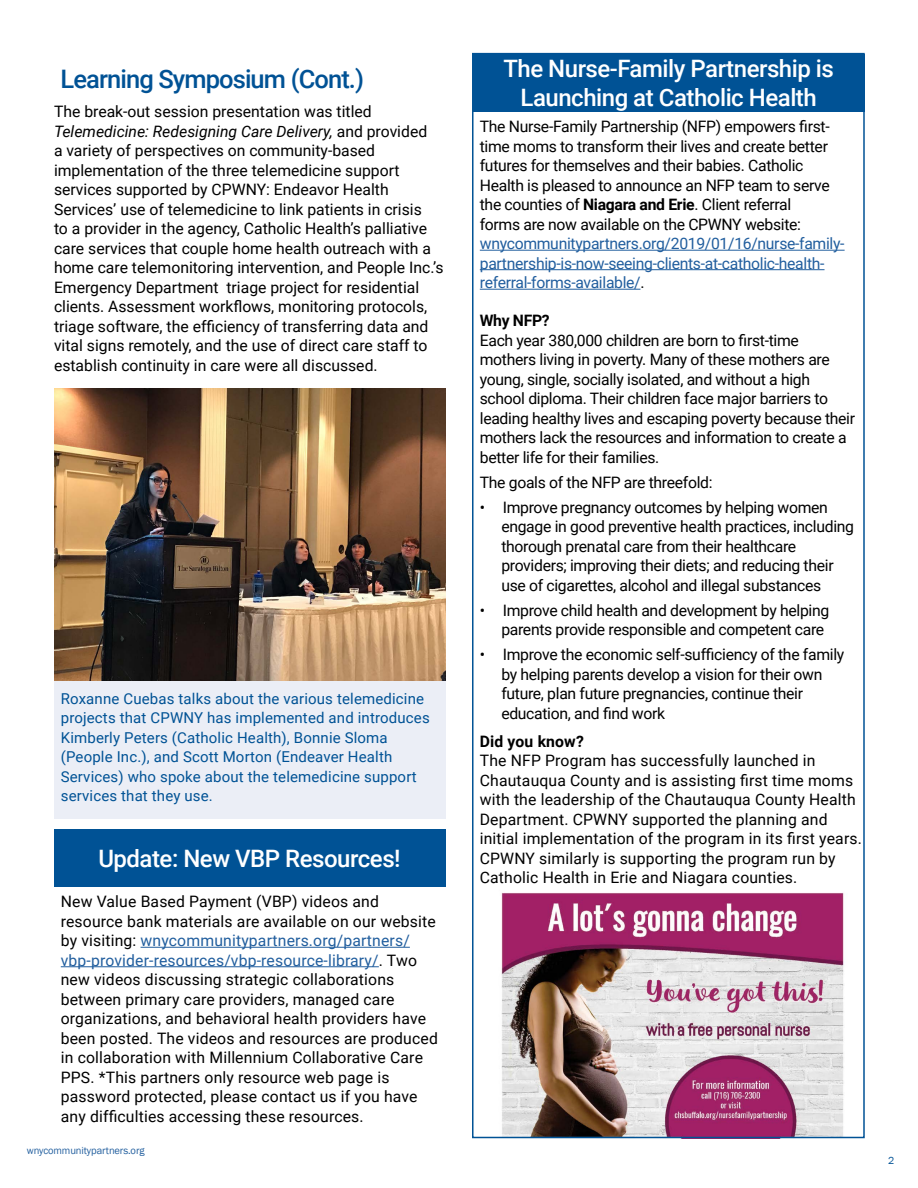
<style>
.page{position:relative;width:918px;height:1188px;background:#fff}
.page>*{position:absolute;margin:0;border:0;box-sizing:border-box;transform-origin:0 0}
.t1{font:500 25.5px "Roboto";letter-spacing:-.035em;color:#005295}
.t2{font:500 24px/28.5px "Roboto";letter-spacing:-.02em;color:#fff;text-align:center}
.t3{font:15.75px/19.5px "Roboto";color:#000}
.t4{font:15.75px/19.5px "Roboto";letter-spacing:-.02em;color:#000}
.t5{font:15.75px/19.5px "Roboto";letter-spacing:-.02em;color:#215e9e}
.t6{font:700 15.75px "Roboto";letter-spacing:.01em;color:#000}
.t7{font:15px/19.5px "Roboto";letter-spacing:.01em;color:#005295}
.t8{font:10.5px "Franklin Gothic";letter-spacing:-.01em;color:#215e9e}
.t9{font:10.5px "Franklin Gothic";color:#005295}
.s1{font-style:italic}
.s2{color:#215e9e}
.s3{font-weight:700}
.s4{color:#000}
</style>
<div class="page">
<hr style="left:480px;top:250px;width:365px;height:1px;background:#215e9e">
<hr style="left:480px;top:269px;width:345px;height:1px;background:#215e9e">
<hr style="left:480px;top:289px;width:160px;height:1px;background:#215e9e">
<div style="left:473px;top:54px;width:392px;height:58px;background:#005295"></div>
<img style="left:54px;top:388px;width:391px;height:294px">
<img style="left:501px;top:892px;width:343px;height:243px">
<div style="left:54px;top:682px;width:391px;height:137px;background:#ebeef6"></div>
<div style="left:472px;top:53px;width:393px;height:1085px;border:2px solid #005295"></div>
<div style="left:54px;top:829px;width:391px;height:58px;background:#005295"></div>
<hr style="left:141px;top:947px;width:269px;height:1px;background:#215e9e">
<hr style="left:61px;top:966px;width:318px;height:1px;background:#215e9e">
<h1 class="t1" style="left:60px;top:61px;width:305px">Learning Symposium (Cont.)</h1>
<p class="t3" style="left:54px;top:101px;width:391px">The break-out session presentation was titled <span class="s1">Telemedicine: Redesigning Care Delivery,</span> and provided<br>a variety of perspectives on community-based implementation of the three telemedicine support services supported by CPWNY: Endeavor Health Services’ use of telemedicine to link patients in crisis<br>to a provider in the agency, Catholic Health’s palliative care services that couple home health outreach with a home care telemonitoring intervention, and People Inc.’s Emergency Department triage project for residential clients. Assessment workflows, monitoring protocols, triage software, the efficiency of transferring data and vital signs remotely, and the use of direct care staff to establish continuity in care were all discussed.</p>
<p class="t7" style="left:61px;top:688px;width:370px">Roxanne Cuebas talks about the various telemedicine projects that CPWNY has implemented and introduces Kimberly Peters (Catholic Health), Bonnie Sloma (People Inc.), and Scott Morton (Endeaver Health Services) who spoke about the telemedicine support services that they use.</p>
<h2 class="t2" style="left:98px;top:843px;width:304px">Update: New VBP Resources!</h2>
<p class="t3" style="left:61px;top:891px;width:379px">New Value Based Payment (VBP) videos and resource bank materials are available on our website by visiting: <span class="s2">wnycommunitypartners.org/partners/ vbp-provider-resources/vbp-resource-library/</span>. Two new videos discussing strategic collaborations between primary care providers, managed care organizations, and behavioral health providers have been posted. The videos and resources are produced in collaboration with Millennium Collaborative Care PPS. *This partners only resource web page is password protected, please contact us if you have any difficulties accessing these resources.</p>
<p class="t8" style="left:27px;top:1144px;width:119px">wnycommunitypartners.org</p>
<h2 class="t2" style="left:503px;top:54px;width:332px">The Nurse-Family Partnership is<br>Launching at Catholic Health</h2>
<p class="t4" style="left:480px;top:116px;width:352px">The Nurse-Family Partnership (NFP) empowers first&shy;time moms to transform their lives and create better futures for themselves and their babies. Catholic Health is pleased to announce an NFP team to serve the counties of <span class="s3">Niagara and Erie</span>. Client referral forms are now available on the CPWNY website:</p>
<p class="t5" style="left:480px;top:233px;width:366px">wnycommunitypartners.org/2019/01/16/nurse-family&shy;partnership-is-now-seeing-clients-at-catholic-health&shy;referral-forms-available/<span class="s4">.</span></p>
<p class="t6" style="left:480px;top:310px;width:71px">Why NFP?</p>
<p class="t4" style="left:480px;top:330px;width:377px">Each year 380,000 children are born to first-time mothers living in poverty. Many of these mothers are young, single, socially isolated, and without a high school diploma. Their children face major barriers to leading healthy lives and escaping poverty because their mothers lack the resources and information to create a better life for their families.</p>
<p class="t4" style="left:480px;top:472px;width:234px">The goals of the NFP are threefold:</p>
<p class="t4" style="left:501px;top:497px;width:354px;text-indent:-22px">• Improve pregnancy outcomes by helping women engage in good preventive health practices, including thorough prenatal care from their healthcare providers; improving their diets; and reducing their use of cigarettes, alcohol and illegal substances</p>
<p class="t4" style="left:501px;top:600px;width:329px;text-indent:-22px">• Improve child health and development by helping parents provide responsible and competent care</p>
<p class="t4" style="left:501px;top:644px;width:344px;text-indent:-22px">• Improve the economic self-sufficiency of the family by helping parents develop a vision for their own future, plan future pregnancies, continue their education, and find work</p>
<p class="t6" style="left:480px;top:730px;width:106px">Did you know?</p>
<p class="t3" style="left:480px;top:750px;width:384px">The NFP Program has successfully launched in Chautauqua County and is assisting first time moms with the leadership of the Chautauqua County Health Department. CPWNY supported the planning and initial implementation of the program in its first years.<br>CPWNY similarly is supporting the program run by Catholic Health in Erie and Niagara counties.</p>
<p class="t9" style="left:888px;top:1154px;width:8px">2</p>
</div>
